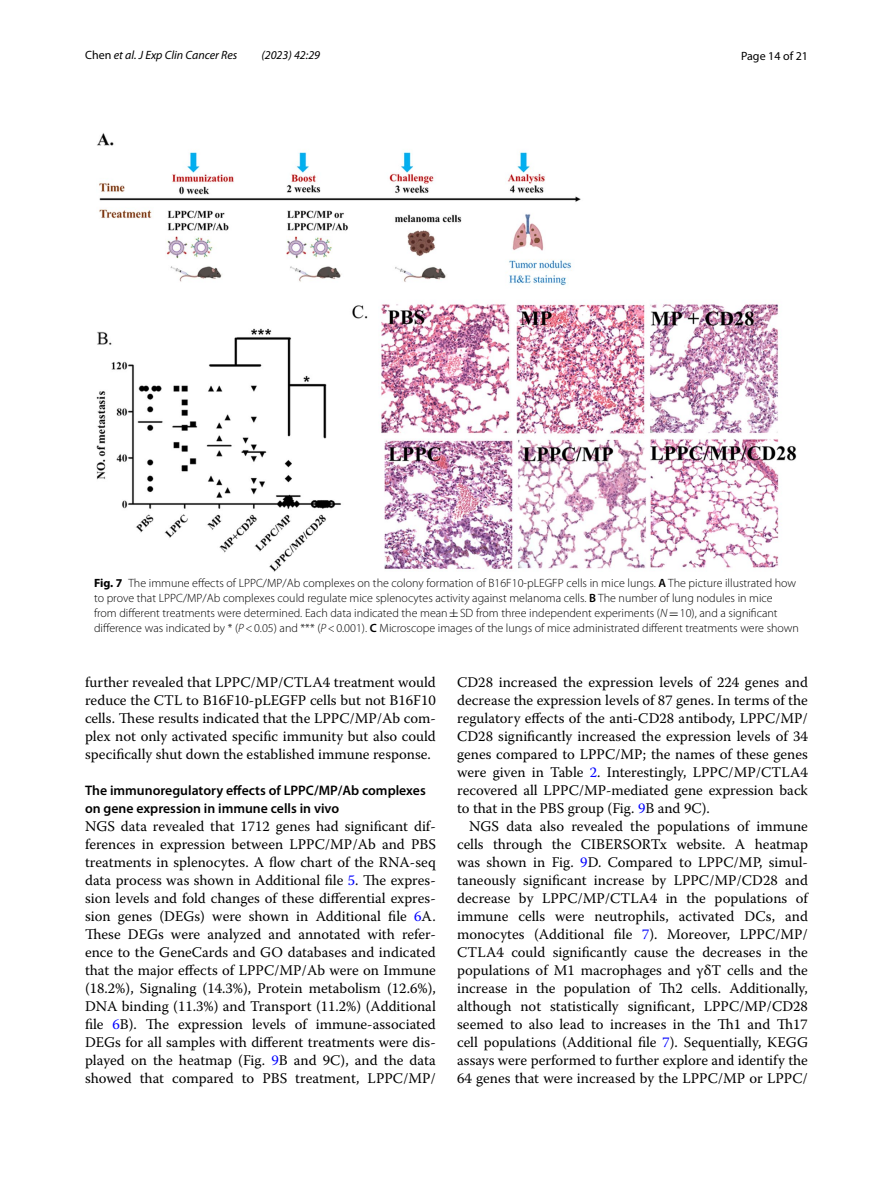
<style>
.page{position:relative;width:893px;height:1187px;background:#fff}
.page>*{position:absolute;margin:0;border:0;box-sizing:border-box;transform-origin:0 0}
.t1{font:14.7px/18px "Warnock Pro";color:#000;text-align:justify}
.t2{font:600 13.8px/18px "Myriad Pro";color:#000}
.t3{font:300 12px/15px "Myriad Pro";color:#000}
.t4{font:italic 12px "Myriad Pro";color:#000}
.t5{font:12px "Myriad Pro";color:#000}
.s1{font-style:normal}
.s2{font-weight:700}
.s3{font-weight:600}
.s4{font-family:"MTSY";font-weight:400}
.s5{font-style:italic}
.s6{color:#00f}
</style>
<div class="page">
<img style="left:96px;top:133px;width:701px;height:439px">
<p class="t4" style="left:85px;top:48px;width:154px"><span class="s1">Chen</span> et al. J Exp Clin Cancer Res</p>
<p class="t4" style="left:261px;top:48px;width:60px">(2023) 42:29</p>
<p class="t5" style="left:741px;top:48px;width:68px">Page 14 of 21</p>
<p class="t3" style="left:94px;top:576px;width:706px"><span class="s2">Fig. 7</span> The immune effects of LPPC/MP/Ab complexes on the colony formation of B16F10-pLEGFP cells in mice lungs. <span class="s3">A</span> The picture illustrated how to prove that LPPC/MP/Ab complexes could regulate mice splenocytes activity against melanoma cells. <span class="s3">B</span> The number of lung nodules in mice<br>from different treatments were determined. Each data indicated the mean<span class="s4">±</span>SD from three independent experiments (<span class="s5">N</span><span class="s4">=</span>10), and a significant difference was indicated by * (<span class="s5">P</span>&lt;0.05) and *** (<span class="s5">P</span>&lt;0.001). <span class="s3">C</span> Microscope images of the lungs of mice administrated different treatments were shown</p>
<p class="t1" style="left:85px;top:672px;width:352px">further revealed that LPPC/MP/CTLA4 treatment would reduce the CTL to B16F10-pLEGFP cells but not B16F10 cells. These results indicated that the LPPC/MP/Ab com&shy;plex not only activated specific immunity but also could specifically shut down the established immune response.</p>
<p class="t2" style="left:85px;top:780px;width:342px">The immunoregulatory effects of LPPC/MP/Ab complexes on gene expression in immune cells in vivo</p>
<p class="t1" style="left:85px;top:816px;width:352px">NGS data revealed that 1712 genes had significant dif&shy;ferences in expression between LPPC/MP/Ab and PBS treatments in splenocytes. A flow chart of the RNA-seq data process was shown in Additional file <span class="s6">5</span>. The expres&shy;sion levels and fold changes of these differential expres&shy;sion genes (DEGs) were shown in Additional file <span class="s6">6</span>A.<br>These DEGs were analyzed and annotated with refer&shy;ence to the GeneCards and GO databases and indicated that the major effects of LPPC/MP/Ab were on Immune (18.2%), Signaling (14.3%), Protein metabolism (12.6%), DNA binding (11.3%) and Transport (11.2%) (Additional file <span class="s6">6</span>B). The expression levels of immune-associated DEGs for all samples with different treatments were dis&shy;played on the heatmap (Fig. <span class="s6">9</span>B and 9C), and the data showed that compared to PBS treatment, LPPC/MP/</p>
<p class="t1" style="left:457px;top:672px;width:352px">CD28 increased the expression levels of 224 genes and decrease the expression levels of 87 genes. In terms of the regulatory effects of the anti-CD28 antibody, LPPC/MP/ CD28 significantly increased the expression levels of 34 genes compared to LPPC/MP; the names of these genes were given in Table <span class="s6">2</span>. Interestingly, LPPC/MP/CTLA4 recovered all LPPC/MP-mediated gene expression back to that in the PBS group (Fig. <span class="s6">9</span>B and 9C).</p>
<p class="t1" style="left:457px;top:816px;width:352px;text-indent:12px">NGS data also revealed the populations of immune cells through the CIBERSORTx website. A heatmap was shown in Fig. <span class="s6">9</span>D. Compared to LPPC/MP, simul&shy;taneously significant increase by LPPC/MP/CD28 and decrease by LPPC/MP/CTLA4 in the populations of immune cells were neutrophils, activated DCs, and monocytes (Additional file <span class="s6">7</span>). Moreover, LPPC/MP/ CTLA4 could significantly cause the decreases in the populations of M1 macrophages and γδT cells and the increase in the population of Th2 cells. Additionally, although not statistically significant, LPPC/MP/CD28 seemed to also lead to increases in the Th1 and Th17 cell populations (Additional file <span class="s6">7</span>). Sequentially, KEGG assays were performed to further explore and identify the 64 genes that were increased by the LPPC/MP or LPPC/</p>
</div>
